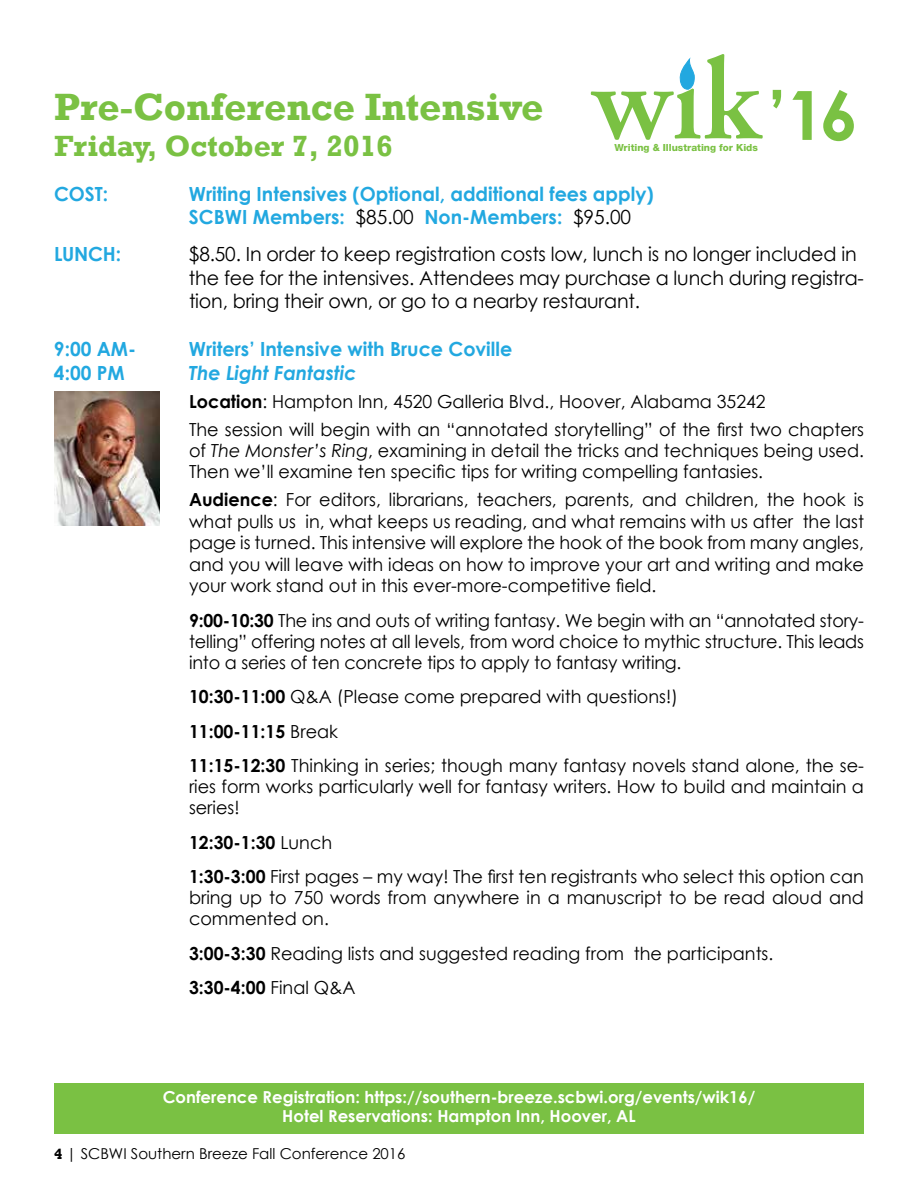
<style>
.page{position:relative;width:918px;height:1188px;background:#fff}
.page>*{position:absolute;margin:0;border:0;box-sizing:border-box;transform-origin:0 0}
.t1{font:700 67.95px "Century Gothic";color:#7ac143}
.t2{font:700 39px "Rockwell";color:#7ac143}
.t3{font:700 30px "Rockwell";color:#7ac143}
.t4{font:19.5px/23.4px "Century Gothic";letter-spacing:-.01em;color:#000}
.t5{font:700 19.5px/23.4px "Century Gothic";color:#22a8e0}
.t6{font:italic 700 19.5px "Century Gothic";color:#22a8e0}
.t7{font:18px/21px "Century Gothic";color:#000}
.t8{font:700 16.5px/19.5px "Century Gothic";color:#fff;text-align:center}
.t9{font:15px "Century Gothic";color:#000}
.t10{font:800 9.75px "Helvetica Neue LT Std";color:#7ac143}
.s1{font-weight:400;color:#000}
.s2{font-weight:700}
.s3{font-style:italic}
.s4{font-family:"Rockwell";font-weight:700}
</style>
<div class="page">
<div style="left:54px;top:1083px;width:810px;height:51px;background:#7ac143"></div>
<svg style="left:590px;top:54px;width:173px;height:86px"></svg>
<img style="left:54px;top:392px;width:105px;height:133px">
<h1 class="t1" style="left:768px;top:64px;width:92px">’16</h1>
<h2 class="t2" style="left:54px;top:84px;width:491px">Pre-Conference Intensive</h2>
<h3 class="t3" style="left:54px;top:128px;width:340px">Friday, October 7, 2016</h3>
<p class="t5" style="left:54px;top:181px;width:56px">Cost:</p>
<p class="t5" style="left:189px;top:181px;width:466px">Writing Intensives (Optional, additional fees apply)<br>SCBWI Members: <span class="s1">$85.00</span> Non-Members: <span class="s1">$95.00</span></p>
<p class="t5" style="left:54px;top:242px;width:69px">LUNCH:</p>
<p class="t4" style="left:189px;top:242px;width:677px">$8.50. In order to keep registration costs low, lunch is no longer included in the fee for the intensives. Attendees may purchase a lunch during registra&shy;tion, bring their own, or go to a nearby restaurant.</p>
<p class="t5" style="left:54px;top:337px;width:84px">9:00 AM-</p>
<p class="t5" style="left:189px;top:337px;width:325px">Writers’ Intensive with Bruce Coville</p>
<p class="t5" style="left:54px;top:360px;width:72px">4:00 PM</p>
<p class="t6" style="left:189px;top:358px;width:169px">The Light Fantastic</p>
<p class="t7" style="left:189px;top:387px;width:677px;line-height:27.8px"><span class="s2">Location</span>: Hampton Inn, 4520 Galleria Blvd., Hoover, Alabama 35242<br>The session will begin with an “annotated storytelling” of the first two chapters</p>
<p class="t7" style="left:189px;top:439px;width:677px">of <span class="s3">The Monster’s Ring</span>, examining in detail the tricks and techniques being used.<br>Then we’ll examine ten specific tips for writing compelling fantasies.</p>
<p class="t7" style="left:189px;top:488px;width:677px;line-height:21.6px;text-align:justify"><span class="s2">Audience</span>: For editors, librarians, teachers, parents, and children, the hook is what pulls us in, what keeps us reading, and what remains with us after the last page is turned. This intensive will explore the hook of the book from many angles, and you will leave with ideas on how to improve your art and writing and make your work stand out in this ever-more-competitive field.</p>
<p class="t7" style="left:189px;top:610px;width:677px;text-align:justify"><span class="s2">9:00-10:30</span> The ins and outs of writing fantasy. We begin with an “annotated story&shy;telling” offering notes at all levels, from word choice to mythic structure. This leads into a series of ten concrete tips to apply to fantasy writing.</p>
<p class="t7" style="left:189px;top:679px;width:676px;line-height:34.5px"><span class="s2">10:30-11:00</span> Q&amp;A (Please come prepared with questions!)<br><span class="s2">11:00-11:15</span> Break<br><span class="s2">11:15-12:30</span> Thinking in series; though many fantasy novels stand alone, the se-</p>
<p class="t7" style="left:189px;top:776px;width:677px">ries form works particularly well for fantasy writers. How to build and maintain a series!</p>
<p class="t7" style="left:189px;top:825px;width:677px;line-height:34.5px"><span class="s2">12:30-1:30</span> Lunch<br><span class="s2">1:30-3:00</span> First pages – my way! The first ten registrants who select this option can</p>
<p class="t7" style="left:189px;top:887px;width:677px">bring up to 750 words from anywhere in a manuscript to be read aloud and commented on.</p>
<p class="t7" style="left:189px;top:936px;width:586px;line-height:34.5px"><span class="s2">3:00-3:30</span> Reading lists and suggested reading from the participants.<br><span class="s2">3:30-4:00</span> Final Q&amp;A</p>
<p class="t10" style="left:615px;top:142px;width:145px">Writing &amp; Illustrating for Kids</p>
<p class="t8" style="left:163px;top:1086px;width:594px">Conference Registration: https://southern-breeze.scbwi.org/events/wik16/<br>Hotel Reservations: Hampton Inn, Hoover, AL</p>
<p class="t9" style="left:54px;top:1143px;width:353px"><span class="s4">4</span> | SCBWI Southern Breeze Fall Conference 2016</p>
</div>
